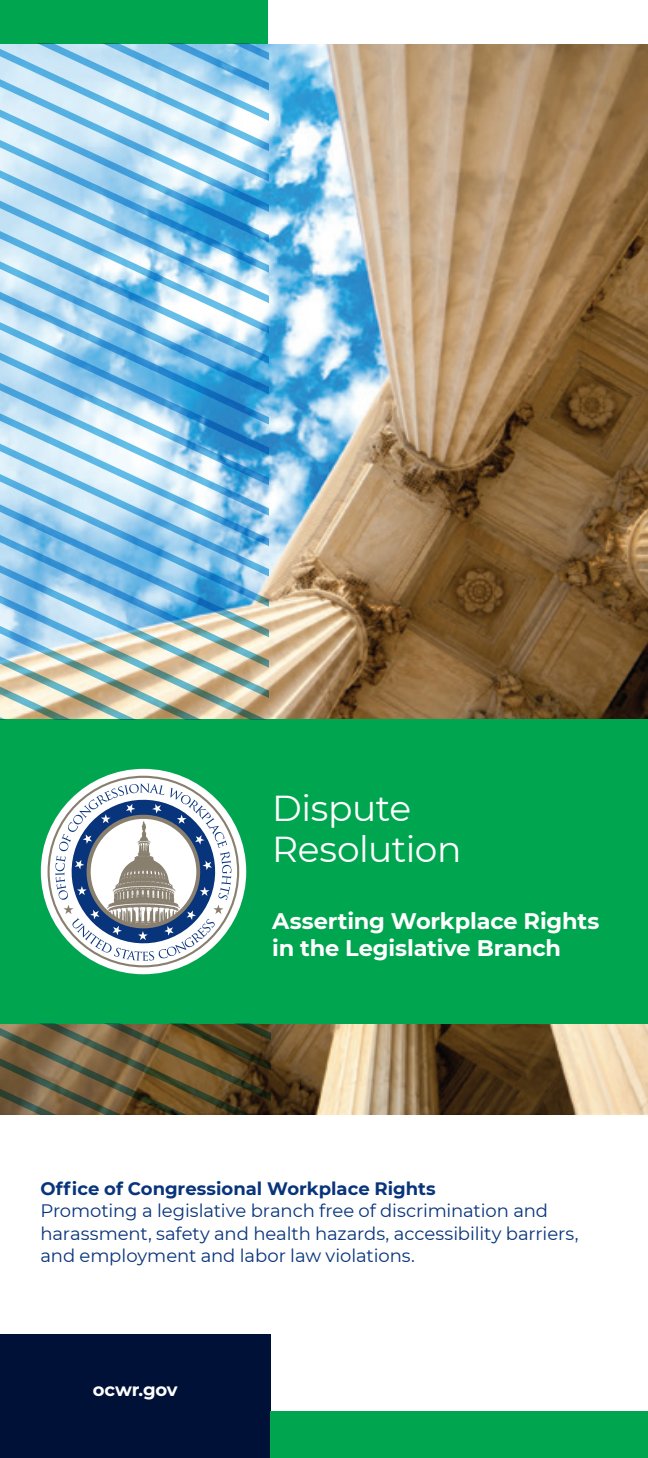
<style>
.page{position:relative;width:648px;height:1458px;background:#fff}
.page>*{position:absolute;margin:0;border:0;box-sizing:border-box;transform-origin:0 0}
.t1{font:36px/40.5px "Montserrat";letter-spacing:-.01em;color:#fff}
.t2{font:700 22.5px/27px "Montserrat";letter-spacing:-.01em;color:#fff}
.t3{font:18px/22.5px "Montserrat";letter-spacing:-.005em;color:#08347b}
.t4{font:700 18px "Montserrat";color:#08347b}
.t5{font:700 18px "Montserrat";letter-spacing:-.01em;color:#fff}
</style>
<div class="page">
<div style="left:0;top:1335px;width:271px;height:123px;background:#001137"></div>
<img style="left:269px;top:44px;width:379px;height:1071px">
<div style="left:0;top:719px;width:648px;height:305px;background:#00a54f"></div>
<svg style="left:41px;top:769px;width:205px;height:205px;background:#ebebe8"></svg>
<svg style="left:51px;top:780px;width:180px;height:184px;background:#a5bbbe"></svg>
<div style="left:0;top:0;width:269px;height:44px;background:#00a54f"></div>
<div style="left:271px;top:1412px;width:377px;height:46px;background:#00a54f"></div>
<svg style="left:0;top:44px;width:269px;height:29px;background:#98cced"></svg>
<svg style="left:0;top:73px;width:269px;height:30px;background:#add8f1"></svg>
<svg style="left:0;top:103px;width:269px;height:30px;background:#bde1f4"></svg>
<svg style="left:0;top:133px;width:269px;height:31px;background:#b2daf1"></svg>
<svg style="left:0;top:164px;width:269px;height:30px;background:#9fd0ed"></svg>
<svg style="left:0;top:194px;width:269px;height:30px;background:#77bce5"></svg>
<svg style="left:0;top:224px;width:269px;height:31px;background:#87c4e8"></svg>
<svg style="left:0;top:255px;width:269px;height:30px;background:#a8d5ef"></svg>
<svg style="left:0;top:285px;width:269px;height:31px"></svg>
<svg style="left:0;top:316px;width:269px;height:30px;background:#a0d1ed"></svg>
<svg style="left:0;top:346px;width:269px;height:30px;background:#75bbe5"></svg>
<svg style="left:0;top:376px;width:269px;height:31px;background:#66b1df"></svg>
<svg style="left:0;top:407px;width:269px;height:30px;background:#90c6e7"></svg>
<svg style="left:0;top:437px;width:269px;height:30px"></svg>
<svg style="left:0;top:467px;width:269px;height:31px;background:#acd7ef"></svg>
<svg style="left:0;top:498px;width:269px;height:30px;background:#9accec"></svg>
<svg style="left:0;top:528px;width:269px;height:31px;background:#7bbbe5"></svg>
<svg style="left:0;top:559px;width:269px;height:30px;background:#79bae4"></svg>
<svg style="left:0;top:589px;width:269px;height:130px;background:#b2c4c1"></svg>
<svg style="left:0;top:1024px;width:271px;height:91px;background:#655433"></svg>
<h1 class="t1" style="left:272px;top:787px;width:191px">Dispute<br>Resolution</h1>
<p class="t2" style="left:272px;top:907px;width:329px">Asserting Workplace Rights in the Legislative Branch</p>
<p class="t4" style="left:40px;top:1176px;width:397px">Office of Congressional Workplace Rights</p>
<p class="t3" style="left:40px;top:1199px;width:540px">Promoting a legislative branch free of discrimination and harassment, safety and health hazards, accessibility barriers, and employment and labor law violations.</p>
<p class="t5" style="left:93px;top:1377px;width:86px">ocwr.gov</p>
</div>
